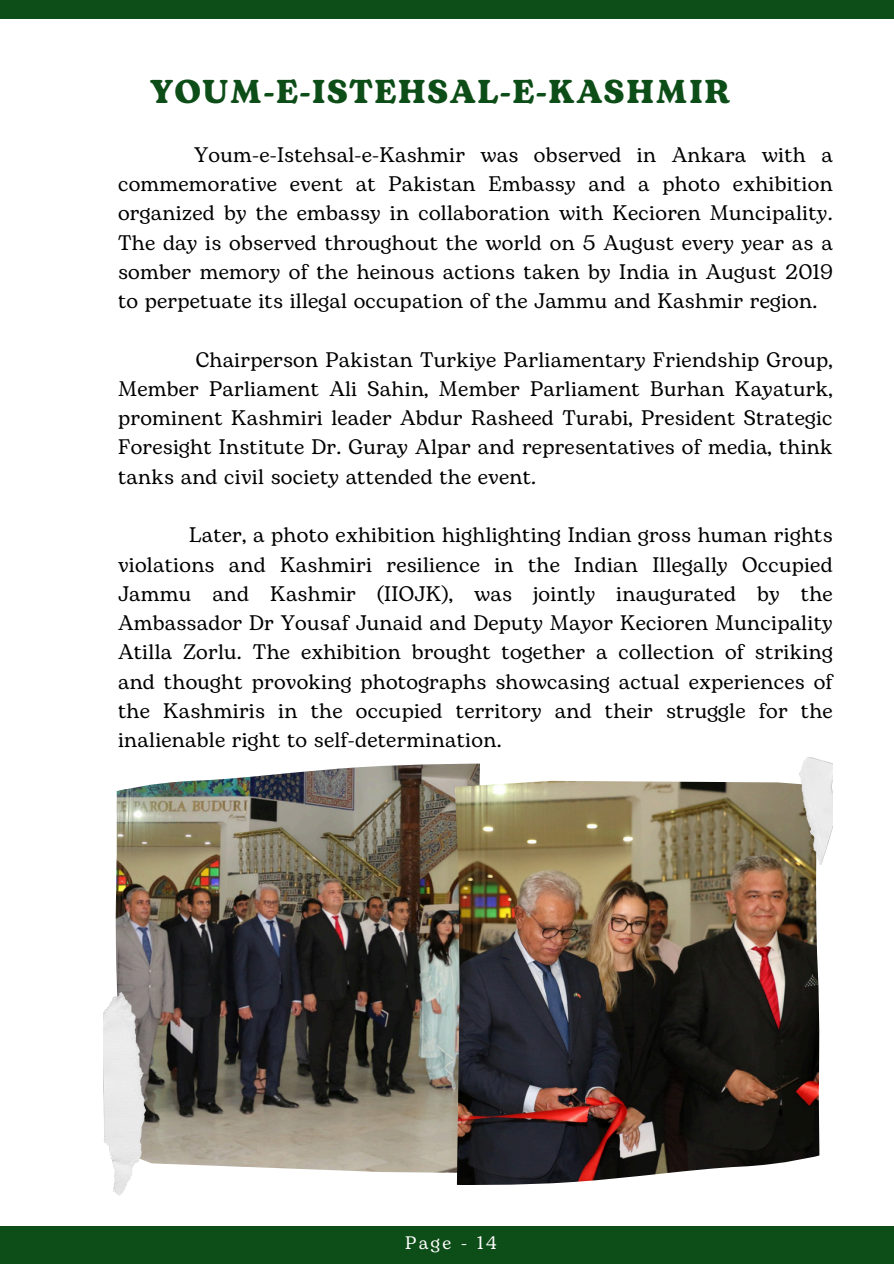
<style>
.page{position:relative;width:894px;height:1264px;background:#fff}
.page>*{position:absolute;margin:0;border:0;box-sizing:border-box;transform-origin:0 0}
.t1{font:700 33px "Bogart";letter-spacing:.05em;color:#0d4d17}
.t2{font:21px/29.2px "Bogart";letter-spacing:.015em;color:#000;text-align:justify}
.t3{font:18px "Bogart";letter-spacing:.135em;color:#fff}
</style>
<div class="page">
<div style="left:0;top:1225px;width:893px;height:38px;background:#0d4d17"></div>
<div style="left:0;top:0;width:893px;height:18px;background:#0d4d17"></div>
<img style="left:104px;top:757px;width:728px;height:438px">
<p class="t1" style="left:150px;top:68px;width:581px">YOUM-E-ISTEHSAL-E-KASHMIR</p>
<h2 class="t2" style="left:118px;top:141px;width:716px;text-indent:76px">Youm-e-Istehsal-e-Kashmir was observed in Ankara with a commemorative event at Pakistan Embassy and a photo exhibition organized by the embassy in collaboration with Kecioren Muncipality.<br>The day is observed throughout the world on 5 August every year as a somber memory of the heinous actions taken by India in August 2019 to perpetuate its illegal occupation of the Jammu and Kashmir region.</h2>
<p class="t2" style="left:118px;top:346px;width:716px;text-indent:78px">Chairperson Pakistan Turkiye Parliamentary Friendship Group, Member Parliament Ali Sahin, Member Parliament Burhan Kayaturk, prominent Kashmiri leader Abdur Rasheed Turabi, President Strategic Foresight Institute Dr. Guray Alpar and representatives of media, think tanks and civil society attended the event.</p>
<p class="t2" style="left:118px;top:521px;width:716px;text-indent:71px">Later, a photo exhibition highlighting Indian gross human rights violations and Kashmiri resilience in the Indian Illegally Occupied Jammu and Kashmir (IIOJK), was jointly inaugurated by the Ambassador Dr Yousaf Junaid and Deputy Mayor Kecioren Muncipality Atilla Zorlu. The exhibition brought together a collection of striking and thought provoking photographs showcasing actual experiences of the Kashmiris in the occupied territory and their struggle for the inalienable right to self-determination.</p>
<p class="t3" style="left:405px;top:1229px;width:93px">Page - 14</p>
</div>
